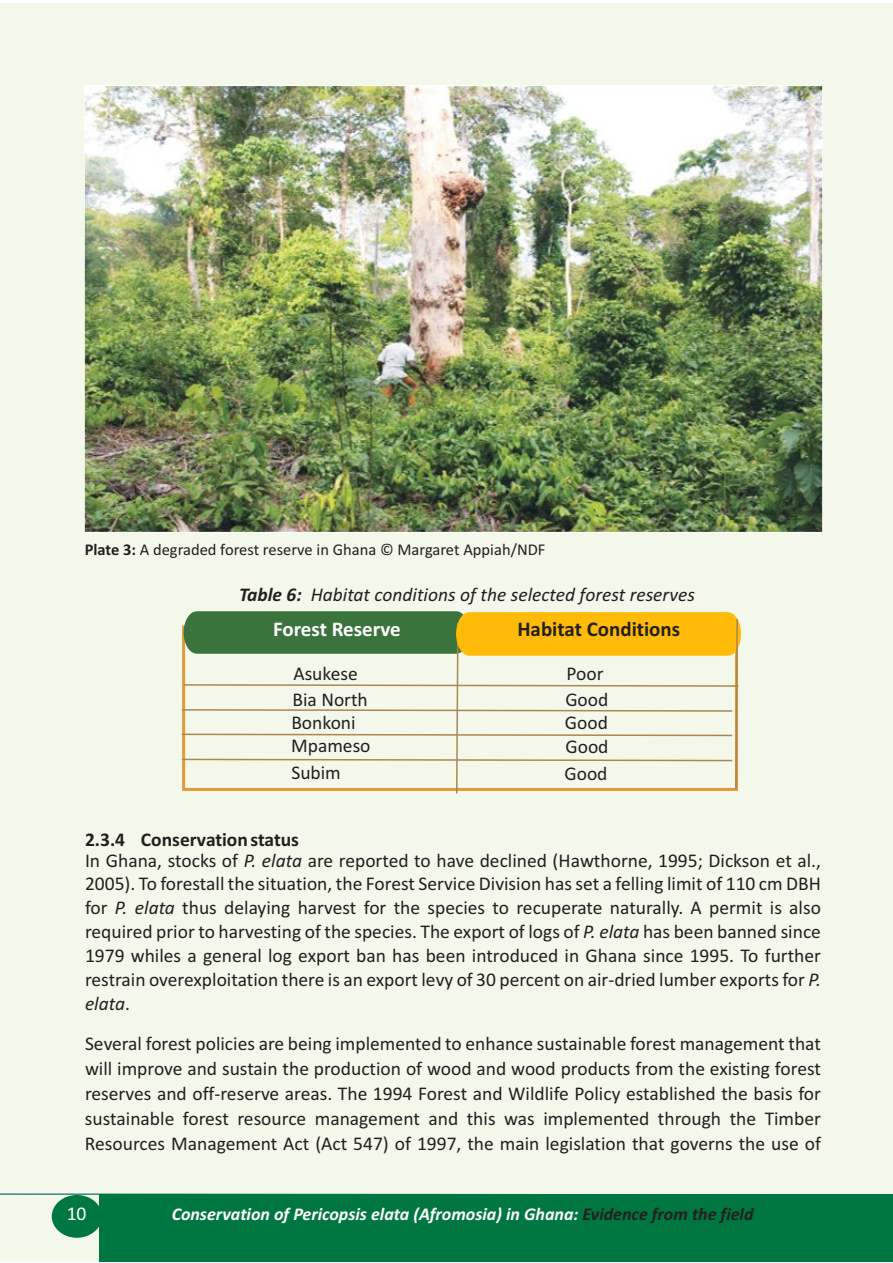
<style>
.page{position:relative;width:893px;height:1263px;background:#fff}
.page>*{position:absolute;margin:0;border:0;box-sizing:border-box;transform-origin:0 0}
.t1{font:700 21px "Calibri";color:#241f1f}
.t2{font:700 21px "Calibri";color:#fff}
.t3{font:19.5px/23.9px "Calibri";color:#241f1f}
.t4{font:italic 19.5px "Calibri";color:#241f1f}
.t5{font:19.5px "Calibri";color:#fff}
.t6{font:italic 700 18px "Calibri";color:#fff}
.t7{font:16.5px "Calibri";color:#241f1f}
.s1{font-weight:700}
.s2{font-style:italic}
.s3{color:#241f1f}
</style>
<div class="page">
<div style="left:0;top:4px;width:893px;height:1258px;background:#f3f8eb"></div>
<img style="left:85px;top:85px;width:737px;height:447px">
<svg style="left:181px;top:611px;width:560px;height:183px"></svg>
<div style="left:52px;top:1195px;width:50px;height:43px;background:#007741;border-radius:50%"></div>
<svg style="left:0;top:1193px;width:520px;height:3px"></svg>
<div style="left:99px;top:1194px;width:794px;height:68px;background:#007741"></div>
<p class="t7" style="left:85px;top:543px;width:462px"><span class="s1">Plate 3:</span> A degraded forest reserve in Ghana © Margaret Appiah/NDF</p>
<p class="t4" style="left:239px;top:586px;width:457px"><span class="s1">Table 6:</span> Habitat conditions of the selected forest reserves</p>
<p class="t2" style="left:273px;top:620px;width:129px">Forest Reserve</p>
<p class="t3" style="left:293px;top:662px;width:77px;line-height:26.2px">Asukese<br>Bia North</p>
<p class="t3" style="left:291px;top:713px;width:81px;line-height:22.8px">Bonkoni<br>Mpameso</p>
<p class="t3" style="left:291px;top:762px;width:51px">Subim</p>
<p class="t1" style="left:517px;top:620px;width:164px">Habitat Conditions</p>
<p class="t3" style="left:565px;top:662px;width:45px;line-height:26px">Poor<br>Good</p>
<p class="t3" style="left:565px;top:713px;width:45px;line-height:23.4px">Good<br>Good</p>
<p class="t3" style="left:564px;top:763px;width:45px">Good</p>
<p class="t3" style="left:85px;top:831px;width:737px;line-height:20.2px"><span class="s1">2.3.4 Conservation status<br></span>In Ghana, stocks of <span class="s2">P. elata</span> are reported to have declined (Hawthorne, 1995; Dickson et al.,</p>
<p class="t3" style="left:85px;top:874px;width:737px;text-align:justify">2005). To forestall the situation, the Forest Service Division has set a felling limit of 110 cm DBH for <span class="s2">P. elata</span> thus delaying harvest for the species to recuperate naturally. A permit is also required prior to harvesting of the species. The export of logs of <span class="s2">P. elata</span> has been banned since 1979 whiles a general log export ban has been introduced in Ghana since 1995. To further restrain overexploitation there is an export levy of 30 percent on air-dried lumber exports for <span class="s2">P. elata</span>.</p>
<p class="t3" style="left:85px;top:1032px;width:737px;line-height:25px;text-align:justify">Several forest policies are being implemented to enhance sustainable forest management that will improve and sustain the production of wood and wood products from the existing forest reserves and off-reserve areas. The 1994 Forest and Wildlife Policy established the basis for sustainable forest resource management and this was implemented through the Timber Resources Management Act (Act 547) of 1997, the main legislation that governs the use of</p>
<p class="t5" style="left:67px;top:1205px;width:21px">10</p>
<p class="t6" style="left:172px;top:1206px;width:583px">Conservation of Pericopsis elata (Afromosia) in Ghana: <span class="s3">Evidence from the field</span></p>
</div>
